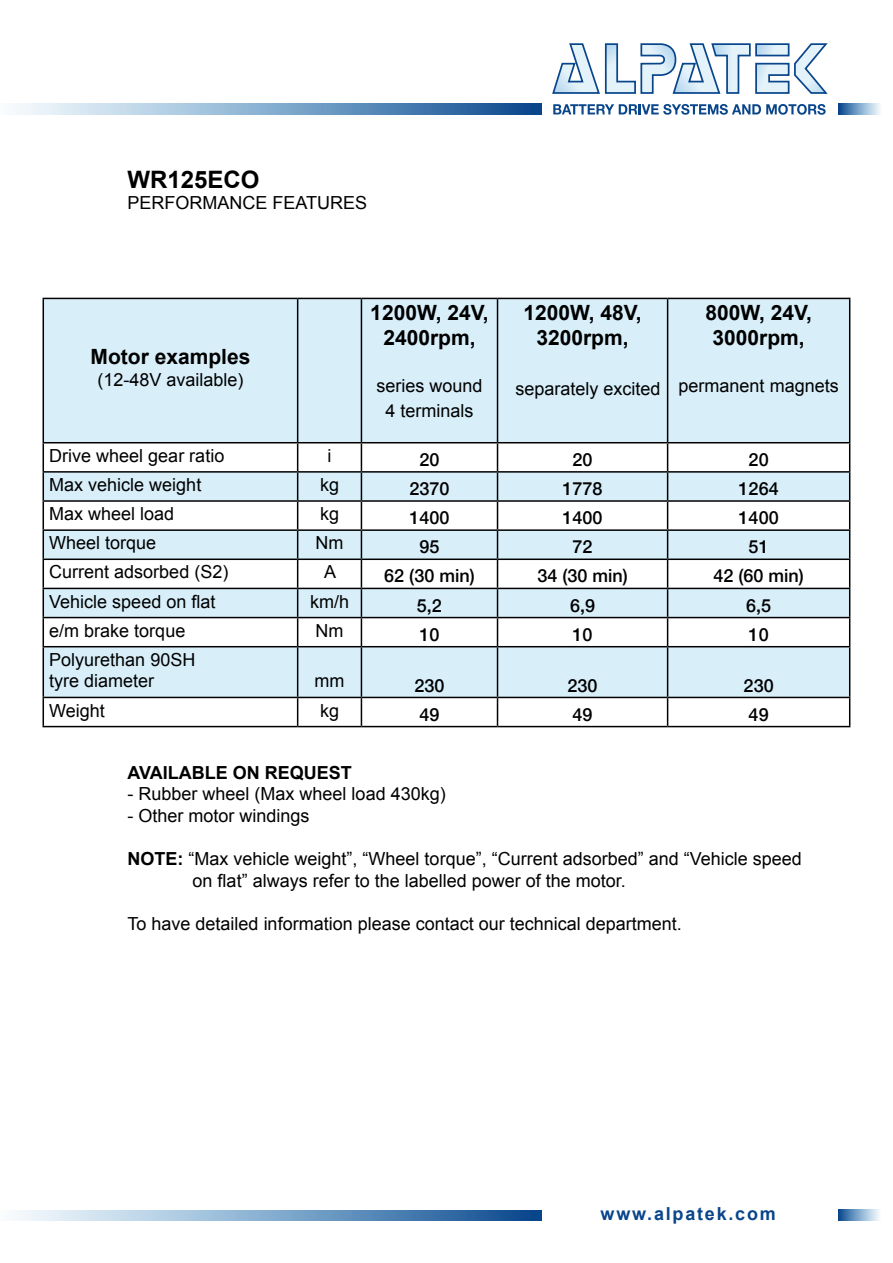
<style>
.page{position:relative;width:893px;height:1263px;background:#fff}
.page>*{position:absolute;margin:0;border:0;box-sizing:border-box;transform-origin:0 0}
.t1{font:700 24px "Arial";color:#000}
.t2{font:700 21px/25.2px "Arial";color:#000;text-align:center}
.t3{font:18px/21.6px "Arial";color:#000}
.t4{font:500 18px "Helvetica Neue";color:#000}
.t5{font:700 18px "Arial";color:#000}
.t6{font:700 18px "Arial";letter-spacing:.1em;color:#09458b}
.s1{font-weight:700}
</style>
<div class="page">
<svg style="left:552px;top:43px;width:276px;height:51px"></svg>
<svg style="left:553px;top:104px;width:273px;height:11px"></svg>
<svg style="left:17px;top:104px;width:524px;height:10px;background:#80a6ca"></svg>
<svg style="left:839px;top:104px;width:41px;height:11px"></svg>
<svg style="left:17px;top:1210px;width:524px;height:11px;background:#80a6ca"></svg>
<svg style="left:838px;top:1210px;width:41px;height:11px"></svg>
<svg style="left:44px;top:299px;width:805px;height:398px;fill:#d8effa"></svg>
<hr style="left:43px;top:298px;width:255px;height:1px;background:#000">
<hr style="left:43px;top:299px;width:1px;height:143px;background:#000">
<hr style="left:298px;top:298px;width:63px;height:1px;background:#000">
<hr style="left:297px;top:299px;width:1px;height:143px;background:#000">
<hr style="left:361px;top:298px;width:136px;height:1px;background:#000">
<hr style="left:361px;top:299px;width:1px;height:143px;background:#000">
<hr style="left:497px;top:298px;width:171px;height:1px;background:#000">
<hr style="left:497px;top:299px;width:1px;height:143px;background:#000">
<hr style="left:668px;top:298px;width:182px;height:1px;background:#000">
<hr style="left:667px;top:299px;width:1px;height:143px;background:#000">
<hr style="left:849px;top:299px;width:1px;height:143px;background:#000">
<hr style="left:43px;top:442px;width:255px;height:1px;background:#000">
<hr style="left:298px;top:442px;width:63px;height:1px;background:#000">
<hr style="left:361px;top:442px;width:136px;height:1px;background:#000">
<hr style="left:497px;top:442px;width:171px;height:1px;background:#000">
<hr style="left:668px;top:442px;width:182px;height:1px;background:#000">
<hr style="left:43px;top:471px;width:255px;height:2px;background:#000">
<hr style="left:298px;top:471px;width:63px;height:2px;background:#000">
<hr style="left:361px;top:471px;width:136px;height:2px;background:#000">
<hr style="left:497px;top:471px;width:171px;height:2px;background:#000">
<hr style="left:668px;top:471px;width:182px;height:2px;background:#000">
<hr style="left:43px;top:500px;width:255px;height:2px;background:#000">
<hr style="left:298px;top:500px;width:63px;height:2px;background:#000">
<hr style="left:361px;top:500px;width:136px;height:2px;background:#000">
<hr style="left:497px;top:500px;width:171px;height:2px;background:#000">
<hr style="left:668px;top:500px;width:182px;height:2px;background:#000">
<hr style="left:43px;top:529px;width:255px;height:2px;background:#000">
<hr style="left:298px;top:529px;width:63px;height:2px;background:#000">
<hr style="left:361px;top:529px;width:136px;height:2px;background:#000">
<hr style="left:497px;top:529px;width:171px;height:2px;background:#000">
<hr style="left:668px;top:529px;width:182px;height:2px;background:#000">
<hr style="left:43px;top:558px;width:255px;height:2px;background:#000">
<hr style="left:298px;top:558px;width:63px;height:2px;background:#000">
<hr style="left:361px;top:558px;width:136px;height:2px;background:#000">
<hr style="left:497px;top:558px;width:171px;height:2px;background:#000">
<hr style="left:668px;top:558px;width:182px;height:2px;background:#000">
<hr style="left:43px;top:588px;width:255px;height:1px;background:#000">
<hr style="left:298px;top:588px;width:63px;height:1px;background:#000">
<hr style="left:361px;top:588px;width:136px;height:1px;background:#000">
<hr style="left:497px;top:588px;width:171px;height:1px;background:#000">
<hr style="left:668px;top:588px;width:182px;height:1px;background:#000">
<hr style="left:43px;top:617px;width:255px;height:1px;background:#000">
<svg style="left:43px;top:443px;width:1px;height:203px"></svg>
<hr style="left:298px;top:617px;width:63px;height:1px;background:#000">
<svg style="left:297px;top:443px;width:1px;height:203px"></svg>
<hr style="left:361px;top:617px;width:136px;height:1px;background:#000">
<svg style="left:361px;top:443px;width:1px;height:203px"></svg>
<hr style="left:497px;top:617px;width:171px;height:1px;background:#000">
<svg style="left:497px;top:443px;width:1px;height:203px"></svg>
<hr style="left:668px;top:617px;width:182px;height:1px;background:#000">
<svg style="left:667px;top:443px;width:1px;height:203px"></svg>
<svg style="left:849px;top:443px;width:1px;height:203px"></svg>
<hr style="left:43px;top:646px;width:255px;height:1px;background:#000">
<hr style="left:43px;top:647px;width:1px;height:50px;background:#000">
<hr style="left:298px;top:646px;width:63px;height:1px;background:#000">
<hr style="left:297px;top:647px;width:1px;height:50px;background:#000">
<hr style="left:361px;top:646px;width:136px;height:1px;background:#000">
<hr style="left:361px;top:647px;width:1px;height:50px;background:#000">
<hr style="left:497px;top:646px;width:171px;height:1px;background:#000">
<hr style="left:497px;top:647px;width:1px;height:50px;background:#000">
<hr style="left:668px;top:646px;width:182px;height:1px;background:#000">
<hr style="left:667px;top:647px;width:1px;height:50px;background:#000">
<hr style="left:849px;top:647px;width:1px;height:50px;background:#000">
<hr style="left:43px;top:697px;width:255px;height:1px;background:#000">
<svg style="left:43px;top:698px;width:1px;height:28px"></svg>
<hr style="left:298px;top:697px;width:63px;height:1px;background:#000">
<svg style="left:297px;top:698px;width:1px;height:28px"></svg>
<hr style="left:361px;top:697px;width:136px;height:1px;background:#000">
<svg style="left:361px;top:698px;width:1px;height:28px"></svg>
<hr style="left:497px;top:697px;width:171px;height:1px;background:#000">
<svg style="left:497px;top:698px;width:1px;height:28px"></svg>
<hr style="left:668px;top:697px;width:182px;height:1px;background:#000">
<svg style="left:667px;top:698px;width:1px;height:28px"></svg>
<svg style="left:849px;top:698px;width:1px;height:28px"></svg>
<hr style="left:43px;top:726px;width:255px;height:1px;background:#000">
<hr style="left:298px;top:726px;width:63px;height:1px;background:#000">
<hr style="left:361px;top:726px;width:136px;height:1px;background:#000">
<hr style="left:497px;top:726px;width:171px;height:1px;background:#000">
<hr style="left:668px;top:726px;width:182px;height:1px;background:#000">
<h1 class="t1" style="left:128px;top:163px;width:134px">WR125ECO</h1>
<p class="t3" style="left:128px;top:192px;width:241px">PERFORMANCE FEATURES</p>
<p class="t2" style="left:91px;top:345px;width:161px">Motor examples</p>
<p class="t3" style="left:97px;top:369px;width:148px">(12-48V available)</p>
<p class="t2" style="left:370px;top:300px;width:120px">1200W, 24V,<br>2400rpm,</p>
<p class="t3" style="left:376px;top:373px;width:108px;line-height:25.2px;text-align:center">series wound<br>4 terminals</p>
<p class="t2" style="left:523px;top:300px;width:120px">1200W, 48V,<br>3200rpm,</p>
<p class="t3" style="left:515px;top:378px;width:147px">separately excited</p>
<p class="t2" style="left:705px;top:300px;width:108px">800W, 24V,<br>3000rpm,</p>
<p class="t3" style="left:679px;top:375px;width:162px">permanent magnets</p>
<p class="t3" style="left:49px;top:445px;width:177px">Drive wheel gear ratio</p>
<p class="t3" style="left:328px;top:445px;width:5px">i</p>
<p class="t4" style="left:419px;top:445px;width:22px">20</p>
<p class="t4" style="left:573px;top:445px;width:22px">20</p>
<p class="t4" style="left:749px;top:445px;width:22px">20</p>
<p class="t3" style="left:49px;top:474px;width:154px">Max vehicle weight</p>
<p class="t3" style="left:320px;top:474px;width:21px">kg</p>
<p class="t4" style="left:409px;top:474px;width:42px">2370</p>
<p class="t4" style="left:563px;top:474px;width:42px">1778</p>
<p class="t4" style="left:739px;top:474px;width:42px">1264</p>
<p class="t3" style="left:49px;top:503px;width:127px">Max wheel load</p>
<p class="t3" style="left:320px;top:503px;width:21px">kg</p>
<p class="t4" style="left:409px;top:503px;width:42px">1400</p>
<p class="t4" style="left:563px;top:503px;width:42px">1400</p>
<p class="t4" style="left:739px;top:503px;width:42px">1400</p>
<p class="t3" style="left:49px;top:532px;width:109px">Wheel torque</p>
<p class="t3" style="left:316px;top:532px;width:29px">Nm</p>
<p class="t4" style="left:419px;top:532px;width:22px">95</p>
<p class="t4" style="left:573px;top:532px;width:22px">72</p>
<p class="t4" style="left:749px;top:532px;width:22px">51</p>
<p class="t3" style="left:49px;top:561px;width:181px">Current adsorbed (S2)</p>
<p class="t3" style="left:324px;top:561px;width:14px">A</p>
<p class="t4" style="left:384px;top:562px;width:92px">62 (30 min)</p>
<p class="t4" style="left:537px;top:562px;width:92px">34 (30 min)</p>
<p class="t4" style="left:713px;top:562px;width:92px">42 (60 min)</p>
<p class="t3" style="left:49px;top:591px;width:168px">Vehicle speed on flat</p>
<p class="t3" style="left:310px;top:591px;width:41px">km/h</p>
<p class="t4" style="left:417px;top:591px;width:27px">5,2</p>
<p class="t4" style="left:570px;top:591px;width:27px">6,9</p>
<p class="t4" style="left:746px;top:591px;width:27px">6,5</p>
<p class="t3" style="left:49px;top:620px;width:138px">e/m brake torque</p>
<p class="t3" style="left:316px;top:620px;width:29px">Nm</p>
<p class="t4" style="left:419px;top:620px;width:22px">10</p>
<p class="t4" style="left:573px;top:620px;width:22px">10</p>
<p class="t4" style="left:749px;top:620px;width:22px">10</p>
<p class="t3" style="left:49px;top:649px;width:148px">Polyurethan 90SH tyre diameter</p>
<p class="t3" style="left:315px;top:670px;width:31px">mm</p>
<p class="t4" style="left:414px;top:671px;width:32px">230</p>
<p class="t4" style="left:568px;top:671px;width:32px">230</p>
<p class="t4" style="left:744px;top:671px;width:32px">230</p>
<p class="t3" style="left:49px;top:700px;width:57px">Weight</p>
<p class="t3" style="left:320px;top:700px;width:21px">kg</p>
<p class="t4" style="left:419px;top:700px;width:22px">49</p>
<p class="t4" style="left:573px;top:700px;width:22px">49</p>
<p class="t4" style="left:749px;top:700px;width:22px">49</p>
<p class="t5" style="left:128px;top:760px;width:226px">AVAILABLE ON REQUEST</p>
<p class="t3" style="left:128px;top:783px;width:320px">- Rubber wheel (Max wheel load 430kg)</p>
<p class="t3" style="left:128px;top:805px;width:184px">- Other motor windings</p>
<p class="t3" style="left:193px;top:848px;width:611px;text-indent:-65px"><span class="s1">NOTE:</span> “Max vehicle weight”, “Wheel torque”, “Current adsorbed” and “Vehicle speed on flat” always refer to the labelled power of the motor.</p>
<p class="t3" style="left:128px;top:913px;width:556px">To have detailed information please contact our technical department.</p>
<p class="t6" style="left:601px;top:1201px;width:177px">www.alpatek.com</p>
</div>
